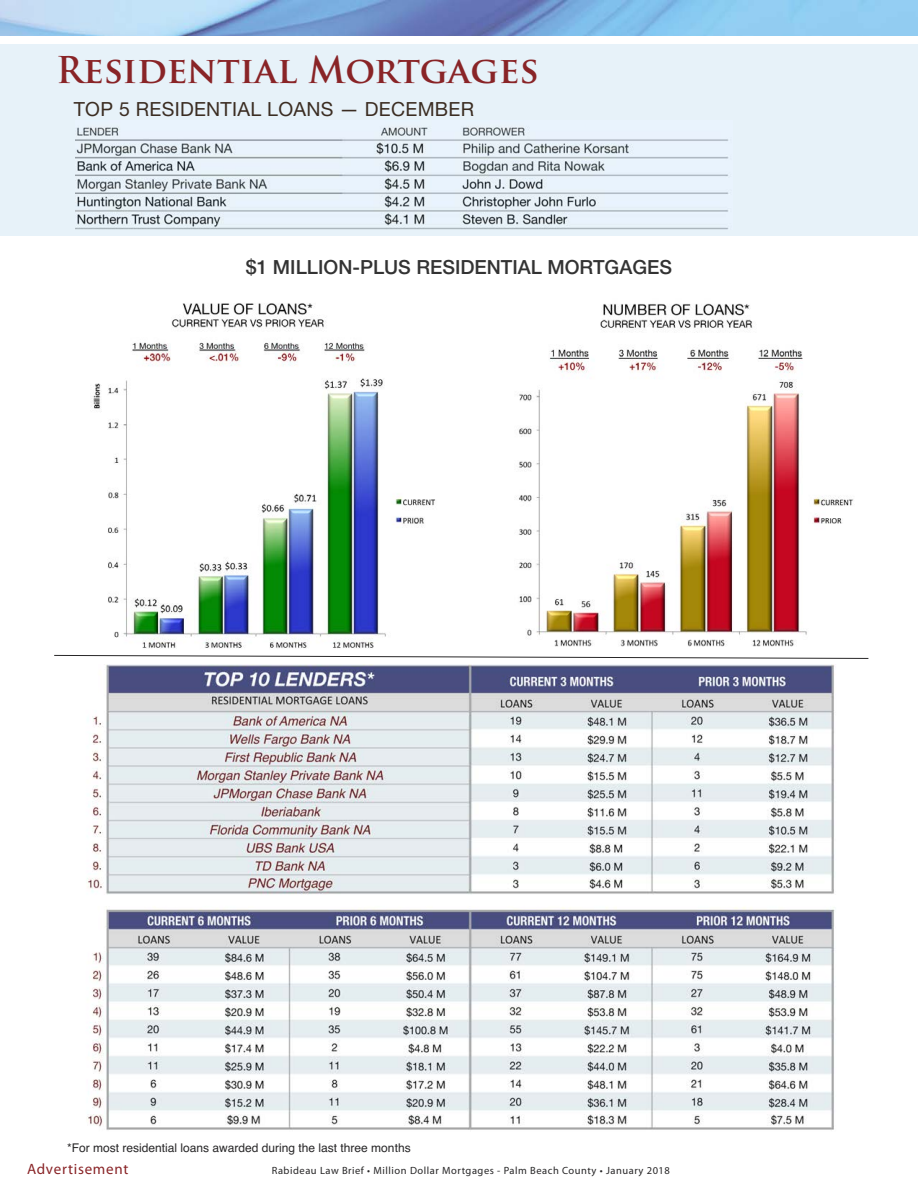
<style>
.page{position:relative;width:918px;height:1188px;background:#fff}
.page>*{position:absolute;margin:0;border:0;box-sizing:border-box;transform-origin:0 0}
.t1{font:700 36px "Trajan Pro";color:#892427}
.t2{font:500 19.5px "Helvetica Neue";color:#333}
.t3{font:19.5px "Helvetica Neue";letter-spacing:.015em;color:#3b2d22}
.t4{font:15px "Myriad Pro";letter-spacing:.05em;color:#892427}
.t5{font:12px "Helvetica";color:#272627}
.t6{font:10.5px "Myriad Pro";letter-spacing:.05em;color:#272627}
</style>
<div class="page">
<div style="left:0;top:44px;width:918px;height:192px;background:#e7f2f9"></div>
<img style="left:87px;top:664px;width:748px;height:466px">
<svg style="left:54px;top:655px;width:815px;height:4px"></svg>
<img style="left:75px;top:127px;width:654px;height:103px">
<img style="left:518px;top:303px;width:336px;height:343px">
<img style="left:93px;top:303px;width:342px;height:346px">
<img style="left:0;top:1px;width:918px;height:35px">
<h1 class="t1" style="left:56px;top:56px;width:485px">Residential Mortgages</h1>
<h2 class="t3" style="left:74px;top:92px;width:402px">TOP 5 RESIDENTIAL LOANS — DECEMBER</h2>
<h2 class="t2" style="left:246px;top:251px;width:428px">$1 MILLION-PLUS RESIDENTIAL MORTGAGES</h2>
<p class="t5" style="left:67px;top:1141px;width:345px">*For most residential loans awarded during the last three months</p>
<h3 class="t4" style="left:27px;top:1163px;width:103px">Advertisement</h3>
<p class="t6" style="left:272px;top:1166px;width:400px">Rabideau Law Brief • Million Dollar Mortgages - Palm Beach County • January 2018</p>
</div>
